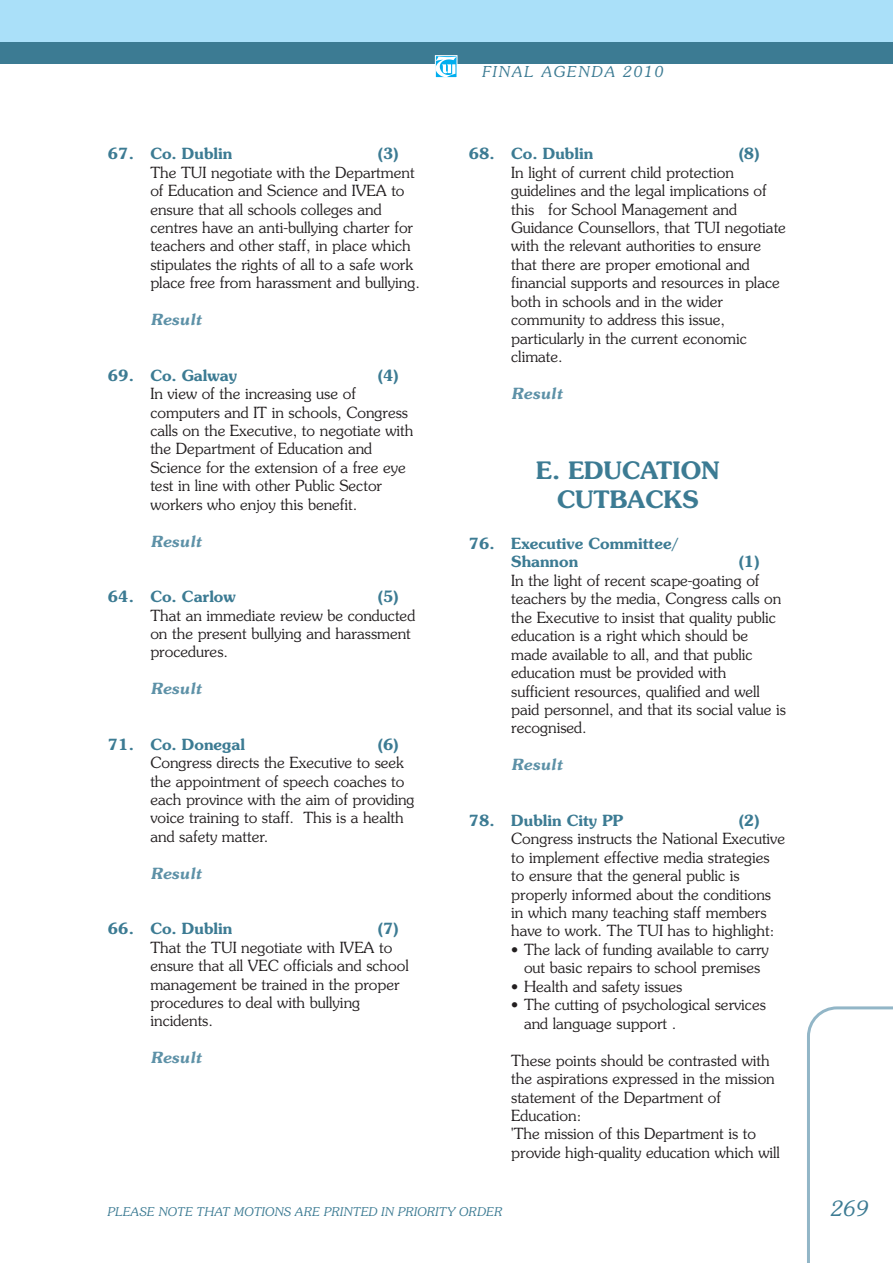
<style>
.page{position:relative;width:893px;height:1263px;background:#fff}
.page>*{position:absolute;margin:0;border:0;box-sizing:border-box;transform-origin:0 0}
.t1{font:600 24px/28.8px "Souvenir";color:#3c7b93;text-align:center}
.t2{font:italic 300 21px "Souvenir";color:#3c7b93}
.t3{font:300 15.3px/18.5px "Souvenir";color:#231f20}
.t4{font:600 15.3px/18.5px "Souvenir";color:#3c7b93}
.t5{font:italic 600 15.3px "Souvenir";color:#5d91a7}
.t6{font:italic 300 15px "Souvenir";letter-spacing:.1em;color:#3c7b93}
.t7{font:italic 300 12px "Souvenir";color:#3c7b93}
</style>
<div class="page">
<div style="left:0;top:0;width:893px;height:53px;background:#aae0f9"></div>
<div style="left:0;top:43px;width:893px;height:21px;background:#3c7b93"></div>
<svg style="left:807px;top:1006px;width:86px;height:257px"></svg>
<img style="left:437px;top:57px;width:18px;height:19px">
<div style="left:435px;top:55px;width:22px;height:23px;border:1px solid #fff"></div>
<p class="t4" style="left:108px;top:145px;width:126px">67. Co. Dublin</p>
<p class="t4" style="left:378px;top:145px;width:22px">(3)</p>
<p class="t3" style="left:150px;top:163px;width:271px">The TUI negotiate with the Department of Education and Science and IVEA to ensure that all schools colleges and centres have an anti-bullying charter for teachers and other staff, in place which stipulates the rights of all to a safe work place free from harassment and bullying.</p>
<p class="t5" style="left:150px;top:311px;width:53px">Result</p>
<p class="t4" style="left:108px;top:366px;width:131px">69. Co. Galway</p>
<p class="t4" style="left:378px;top:366px;width:22px">(4)</p>
<p class="t3" style="left:150px;top:385px;width:265px">In view of the increasing use of computers and IT in schools, Congress calls on the Executive, to negotiate with the Department of Education and Science for the extension of a free eye test in line with other Public Sector workers who enjoy this benefit.</p>
<p class="t5" style="left:150px;top:532px;width:53px">Result</p>
<p class="t4" style="left:108px;top:587px;width:129px">64. Co. Carlow</p>
<p class="t4" style="left:378px;top:587px;width:22px">(5)</p>
<p class="t3" style="left:150px;top:606px;width:266px">That an immediate review be conducted on the present bullying and harassment procedures.</p>
<p class="t5" style="left:150px;top:680px;width:53px">Result</p>
<p class="t4" style="left:108px;top:735px;width:139px">71. Co. Donegal</p>
<p class="t4" style="left:378px;top:735px;width:22px">(6)</p>
<p class="t3" style="left:150px;top:754px;width:266px">Congress directs the Executive to seek the appointment of speech coaches to each province with the aim of providing voice training to staff. This is a health and safety matter.</p>
<p class="t5" style="left:150px;top:865px;width:53px">Result</p>
<p class="t4" style="left:108px;top:920px;width:126px">66. Co. Dublin</p>
<p class="t4" style="left:378px;top:920px;width:22px">(7)</p>
<p class="t3" style="left:150px;top:938px;width:260px">That the TUI negotiate with IVEA to ensure that all VEC officials and school management be trained in the proper procedures to deal with bullying incidents.</p>
<p class="t5" style="left:150px;top:1049px;width:53px">Result</p>
<p class="t6" style="left:482px;top:63px;width:183px">FINAL AGENDA 2010</p>
<p class="t4" style="left:469px;top:145px;width:126px">68. Co. Dublin</p>
<p class="t4" style="left:739px;top:145px;width:22px">(8)</p>
<p class="t3" style="left:511px;top:163px;width:276px">In light of current child protection guidelines and the legal implications of this for School Management and Guidance Counsellors, that TUI negotiate with the relevant authorities to ensure that there are proper emotional and financial supports and resources in place both in schools and in the wider community to address this issue, particularly in the current economic climate.</p>
<p class="t5" style="left:511px;top:385px;width:53px">Result</p>
<h1 class="t1" style="left:536px;top:457px;width:185px">E. EDUCATION<br>CUTBACKS</h1>
<p class="t4" style="left:511px;top:534px;width:169px;text-indent:-43px">76. Executive Committee/<br>Shannon</p>
<p class="t4" style="left:739px;top:553px;width:22px">(1)</p>
<p class="t3" style="left:511px;top:571px;width:276px">In the light of recent scape-goating of teachers by the media, Congress calls on the Executive to insist that quality public education is a right which should be made available to all, and that public education must be provided with sufficient resources, qualified and well paid personnel, and that its social value is recognised.</p>
<p class="t5" style="left:511px;top:756px;width:53px">Result</p>
<p class="t4" style="left:469px;top:811px;width:156px">78. Dublin City PP</p>
<p class="t4" style="left:739px;top:811px;width:22px">(2)</p>
<p class="t3" style="left:511px;top:830px;width:275px">Congress instructs the National Executive to implement effective media strategies to ensure that the general public is properly informed about the conditions in which many teaching staff members have to work. The TUI has to highlight:</p>
<p class="t3" style="left:511px;top:940px;width:259px;text-align:center">• The lack of funding available to carry out basic repairs to school premises</p>
<p class="t3" style="left:511px;top:977px;width:173px">• Health and safety issues</p>
<p class="t3" style="left:524px;top:996px;width:243px;text-indent:-13px">• The cutting of psychological services and language support .</p>
<p class="t3" style="left:511px;top:1051px;width:270px">These points should be contrasted with the aspirations expressed in the mission statement of the Department of Education:<br>'The mission of this Department is to provide high-quality education which will</p>
<p class="t7" style="left:107px;top:1205px;width:397px">PLEASE NOTE THAT MOTIONS ARE PRINTED IN PRIORITY ORDER</p>
<h2 class="t2" style="left:830px;top:1196px;width:39px">269</h2>
</div>
